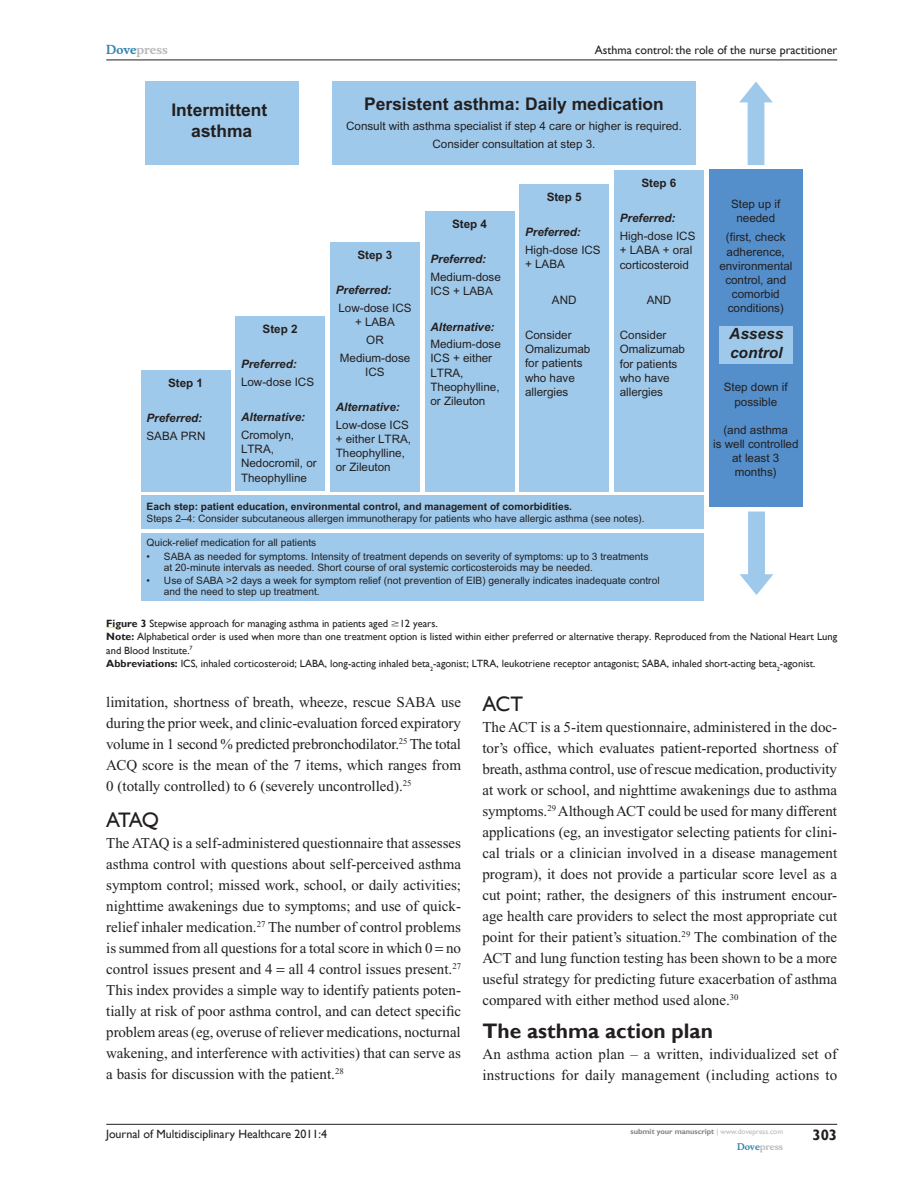
<style>
.page{position:relative;width:918px;height:1188px;background:#fff}
.page>*{position:absolute;margin:0;border:0;box-sizing:border-box;transform-origin:0 0}
.t1{font:700 21px "Gill Sans";color:#231f20}
.t2{font:21px "Gill Sans";letter-spacing:-.04em;color:#231f20}
.t3{font:700 17.4px/20.4px "Arial";color:#231f20;text-align:center}
.t4{font:italic 700 15.45px/18.6px "Arial";color:#231f20}
.t5{font:15px/21px "Times New Roman";color:#231f20;text-align:justify}
.t6{font:700 15px "Gill Sans";color:#231f20}
.t7{font:12px "Gill Sans";color:#231f20}
.t8{font:700 12px "Musee";color:#b8b9bc}
.t9{font:11.7px/14.1px "Arial";color:#231f20}
.t10{font:italic 700 11.7px "Arial";color:#231f20}
.t11{font:700 11.7px "Arial";color:#231f20}
.t12{font:10.5px/13.5px "Gill Sans";color:#231f20}
.t13{font:10.2px/10.6px "Arial";color:#231f20}
.t14{font:700 10.2px "Arial";color:#231f20}
.t15{font:700 9px "Musee";color:#b8b9bc}
.t16{font:700 7.5px "Gill Sans";color:#808285}
.s1{color:#3485ae}
.s2{font-weight:700}
.s3{font-family:"Mathematical Pi One"}
.s4{font-weight:400;color:#b8b9bc}
</style>
<div class="page">
<hr style="left:106px;top:1124px;width:731px;height:1px;background:#231f20">
<hr style="left:106px;top:60px;width:731px;height:1px;background:#231f20">
<div style="left:332px;top:82px;width:364px;height:83px;background:#9fc9eb"></div>
<div style="left:145px;top:82px;width:154px;height:83px;background:#9fc9eb"></div>
<div style="left:141px;top:370px;width:89px;height:121px;background:#9fc9eb"></div>
<div style="left:236px;top:316px;width:89px;height:175px;background:#9fc9eb"></div>
<div style="left:330px;top:242px;width:90px;height:249px;background:#9fc9eb"></div>
<div style="left:425px;top:211px;width:89px;height:280px;background:#9fc9eb"></div>
<div style="left:614px;top:170px;width:90px;height:321px;background:#9fc9eb"></div>
<div style="left:520px;top:184px;width:89px;height:307px;background:#9fc9eb"></div>
<div style="left:709px;top:169px;width:93px;height:337px;background:#548fcb"></div>
<div style="left:720px;top:326px;width:73px;height:37px;background:#9fc9eb"></div>
<div style="left:141px;top:495px;width:563px;height:34px;background:#9fc9eb"></div>
<div style="left:141px;top:533px;width:563px;height:68px;background:#9fc9eb"></div>
<svg style="left:739px;top:82px;width:34px;height:83px"></svg>
<svg style="left:740px;top:512px;width:33px;height:83px"></svg>
<svg style="left:106px;top:627px;width:15px;height:1px"></svg>
<p class="t8" style="left:106px;top:43px;width:63px"><span class="s1">Dove</span>press</p>
<p class="t7" style="left:595px;top:43px;width:244px">Asthma control: the role of the nurse practitioner</p>
<p class="t3" style="left:171px;top:100px;width:98px">Intermittent asthma</p>
<p class="t3" style="left:364px;top:94px;width:301px">Persistent asthma: Daily medication</p>
<p class="t9" style="left:346px;top:117px;width:337px;line-height:18.6px;text-align:center">Consult with asthma specialist if step 4 care or higher is required.<br>Consider consultation at step 3.</p>
<p class="t11" style="left:168px;top:376px;width:36px">Step 1</p>
<p class="t10" style="left:147px;top:411px;width:57px">Preferred:</p>
<p class="t9" style="left:147px;top:429px;width:60px">SABA PRN</p>
<p class="t11" style="left:263px;top:322px;width:36px">Step 2</p>
<p class="t10" style="left:241px;top:357px;width:57px">Preferred:</p>
<p class="t9" style="left:241px;top:375px;width:75px">Low-dose ICS</p>
<p class="t10" style="left:241px;top:410px;width:66px">Alternative:</p>
<p class="t9" style="left:241px;top:428px;width:77px">Cromolyn,<br>LTRA,<br>Nedocromil, or<br>Theophylline</p>
<p class="t11" style="left:357px;top:248px;width:36px">Step 3</p>
<p class="t10" style="left:336px;top:283px;width:57px">Preferred:</p>
<p class="t9" style="left:338px;top:301px;width:75px;text-align:center">Low-dose ICS + LABA</p>
<p class="t9" style="left:340px;top:331px;width:72px;line-height:17.7px;text-align:center">OR<br>Medium-dose</p>
<p class="t9" style="left:365px;top:365px;width:21px">ICS</p>
<p class="t10" style="left:336px;top:400px;width:66px">Alternative:</p>
<p class="t9" style="left:336px;top:418px;width:77px">Low-dose ICS + either LTRA,<br>Theophylline, or Zileuton</p>
<p class="t11" style="left:452px;top:217px;width:36px">Step 4</p>
<p class="t10" style="left:430px;top:252px;width:57px">Preferred:</p>
<p class="t9" style="left:430px;top:270px;width:72px">Medium-dose<br>ICS + LABA</p>
<p class="t10" style="left:430px;top:320px;width:66px">Alternative:</p>
<p class="t9" style="left:430px;top:337px;width:72px">Medium-dose<br>ICS + either<br>LTRA,<br>Theophylline, or Zileuton</p>
<p class="t11" style="left:547px;top:190px;width:36px">Step 5</p>
<p class="t10" style="left:525px;top:225px;width:57px">Preferred:</p>
<p class="t9" style="left:525px;top:243px;width:77px">High-dose ICS + LABA</p>
<p class="t9" style="left:552px;top:293px;width:26px">AND</p>
<p class="t9" style="left:525px;top:328px;width:67px">Consider<br>Omalizumab for patients who have allergies</p>
<p class="t11" style="left:641px;top:176px;width:36px">Step 6</p>
<p class="t10" style="left:620px;top:211px;width:57px">Preferred:</p>
<p class="t9" style="left:620px;top:229px;width:77px">High-dose ICS + LABA + oral corticosteroid</p>
<p class="t9" style="left:647px;top:293px;width:26px">AND</p>
<p class="t9" style="left:620px;top:328px;width:67px">Consider<br>Omalizumab for patients who have allergies</p>
<p class="t9" style="left:731px;top:197px;width:51px;text-align:center">Step up if needed</p>
<p class="t9" style="left:719px;top:230px;width:75px;text-align:center">(first, check adherence, environmental control, and comorbid conditions)</p>
<p class="t4" style="left:729px;top:324px;width:56px">Assess control</p>
<p class="t9" style="left:724px;top:380px;width:66px;text-align:center">Step down if possible</p>
<p class="t9" style="left:713px;top:423px;width:87px;text-align:center">(and asthma<br>is well controlled at least 3 months)</p>
<p class="t14" style="left:147px;top:501px;width:427px">Each step: patient education, environmental control, and management of comorbidities.</p>
<p class="t13" style="left:147px;top:513px;width:500px">Steps 2–4: Consider subcutaneous allergen immunotherapy for patients who have allergic asthma (see notes).</p>
<p class="t13" style="left:147px;top:537px;width:171px">Quick-relief medication for all patients</p>
<p class="t13" style="left:164px;top:552px;width:486px;text-indent:-17px">• SABA as needed for symptoms. Intensity of treatment depends on severity of symptoms: up to 3 treatments at 20-minute intervals as needed. Short course of oral systemic corticosteroids may be needed.</p>
<p class="t13" style="left:164px;top:575px;width:497px;text-indent:-17px">• Use of SABA &gt;2 days a week for symptom relief (not prevention of EIB) generally indicates inadequate control and the need to step up treatment.</p>
<p class="t12" style="left:106px;top:617px;width:732px"><span class="s2">Figure 3</span> Stepwise approach for managing asthma in patients aged <span class="s3">$</span>12 years.<br><span class="s2">Note:</span> Alphabetical order is used when more than one treatment option is listed within either preferred or alternative therapy. Reproduced from the National Heart Lung and Blood Institute.<sup>7<br></sup><span class="s2">Abbreviations:</span> ICS, inhaled corticosteroid; LABA, long-acting inhaled beta<sub>2</sub>-agonist; LTRA, leukotriene receptor antagonist; SABA, inhaled short-acting beta<sub>2</sub>-agonist.</p>
<p class="t5" style="left:106px;top:692px;width:356px">limitation, shortness of breath, wheeze, rescue SABA use during the prior week, and clinic-evaluation forced expiratory volume in 1 second % predicted prebronchodilator.<sup>25</sup> The total ACQ score is the mean of the 7 items, which ranges from 0 (totally controlled) to 6 (severely uncontrolled).<sup>25</sup></p>
<h1 class="t2" style="left:106px;top:808px;width:54px">ATAQ</h1>
<p class="t5" style="left:106px;top:833px;width:356px">The ATAQ is a self-administered questionnaire that assesses asthma control with questions about self-perceived asthma symptom control; missed work, school, or daily activities; nighttime awakenings due to symptoms; and use of quick&shy;relief inhaler medication.<sup>27</sup> The number of control problems is summed from all questions for a total score in which 0 no control issues present and 4 all 4 control issues present.<sup>27<br></sup>This index provides a simple way to identify patients poten&shy;tially at risk of poor asthma control, and can detect specific problem areas (eg, overuse of reliever medications, nocturnal wakening, and interference with activities) that can serve as a basis for discussion with the patient.<sup>28</sup></p>
<h1 class="t2" style="left:482px;top:691px;width:42px">ACT</h1>
<p class="t5" style="left:482px;top:716px;width:356px">The ACT is a 5-item questionnaire, administered in the doc&shy;tor’s office, which evaluates patient-reported shortness of breath, asthma control, use of rescue medication, productivity at work or school, and nighttime awakenings due to asthma symptoms.<sup>29</sup> Although ACT could be used for many different applications (eg, an investigator selecting patients for clini&shy;cal trials or a clinician involved in a disease management program), it does not provide a particular score level as a cut point; rather, the designers of this instrument encour&shy;age health care providers to select the most appropriate cut point for their patient’s situation.<sup>29</sup> The combination of the ACT and lung function testing has been shown to be a more useful strategy for predicting future exacerbation of asthma compared with either method used alone.<sup>30</sup></p>
<h1 class="t1" style="left:482px;top:1018px;width:232px">The asthma action plan</h1>
<p class="t5" style="left:482px;top:1043px;width:356px">An asthma action plan – a written, individualized set of instructions for daily management (including actions to</p>
<p class="t7" style="left:106px;top:1127px;width:222px">Journal of Multidisciplinary Healthcare 2011:4</p>
<p class="t16" style="left:631px;top:1127px;width:154px">submit your manuscript <span class="s4">| www.dovepress.com</span></p>
<p class="t15" style="left:737px;top:1141px;width:48px"><span class="s1">Dove</span>press</p>
<p class="t6" style="left:812px;top:1126px;width:26px">303</p>
</div>
